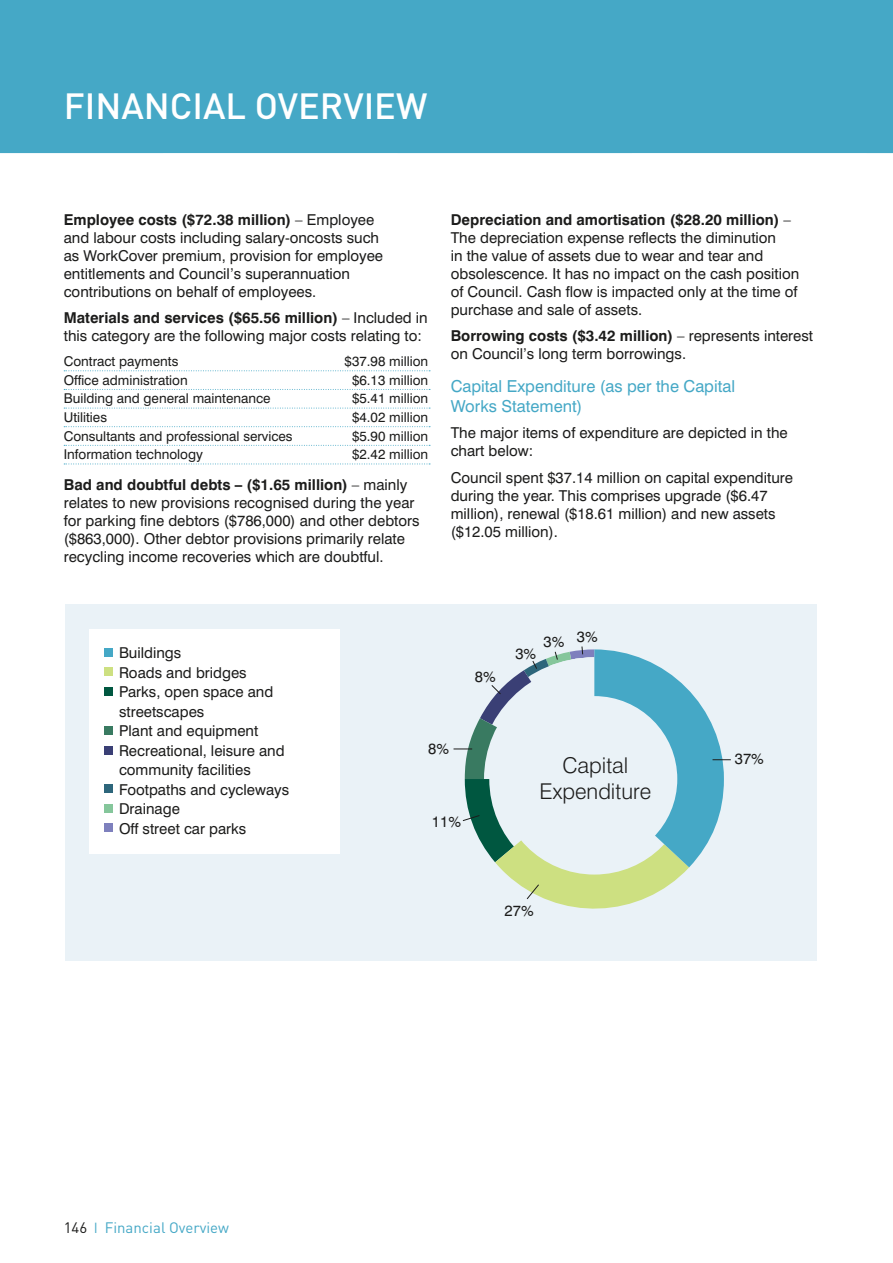
<style>
.page{position:relative;width:893px;height:1263px;background:#fff}
.page>*{position:absolute;margin:0;border:0;box-sizing:border-box;transform-origin:0 0}
.t1{font:500 36px "DIN";color:#fff}
.t2{font:300 21.75px/26.1px "Swiss 721 BT";color:#1c1c1b;text-align:center}
.t3{font:16.5px/19.8px "Swiss 721 BT";color:#45a8c6}
.t4{font:15px/18px "Swiss 721 BT";color:#1c1c1b}
.t5{font:15px "DIN";color:#45a8c6}
.t6{font:13.5px "Swiss 721 BT";color:#1c1c1b}
.s1{font-weight:700}
.s2{color:#1c1c1b}
</style>
<div class="page">
<div style="left:0;top:0;width:893px;height:153px;background:#45a8c6"></div>
<svg style="left:64px;top:370px;width:366px;height:1px"></svg>
<svg style="left:64px;top:389px;width:366px;height:1px"></svg>
<svg style="left:64px;top:408px;width:366px;height:1px"></svg>
<svg style="left:64px;top:426px;width:366px;height:1px"></svg>
<svg style="left:64px;top:445px;width:366px;height:1px"></svg>
<svg style="left:64px;top:464px;width:366px;height:1px"></svg>
<div style="left:65px;top:604px;width:751px;height:357px;background:#eaf2f7"></div>
<div style="left:89px;top:629px;width:251px;height:224px;background:#fff"></div>
<div style="left:105px;top:648px;width:8px;height:8px;background:#45a8c6"></div>
<div style="left:105px;top:668px;width:8px;height:8px;background:#cde081"></div>
<div style="left:105px;top:687px;width:8px;height:9px;background:#005740"></div>
<div style="left:105px;top:727px;width:8px;height:8px;background:#397a61"></div>
<div style="left:105px;top:824px;width:8px;height:8px;background:#7e80bd"></div>
<div style="left:105px;top:804px;width:8px;height:8px;background:#85c69b"></div>
<div style="left:105px;top:784px;width:8px;height:8px;background:#2d667b"></div>
<div style="left:105px;top:746px;width:8px;height:8px;background:#3a3f75"></div>
<svg style="left:453px;top:646px;width:278px;height:263px"></svg>
<h1 class="t1" style="left:64px;top:83px;width:365px">FINANCIAL OVERVIEW</h1>
<p class="t4" style="left:64px;top:210px;width:321px"><span class="s1">Employee costs ($72.38 million)</span> – Employee and labour costs including salary-oncosts such as WorkCover premium, provision for employee entitlements and Council’s superannuation contributions on behalf of employees.</p>
<p class="t4" style="left:64px;top:309px;width:366px"><span class="s1">Materials and services ($65.56 million)</span> – Included in this category are the following major costs relating to:</p>
<p class="t6" style="left:64px;top:353px;width:116px">Contract payments</p>
<p class="t6" style="left:345px;top:353px;width:85px">$37.98 million</p>
<p class="t6" style="left:64px;top:372px;width:125px">Office administration</p>
<p class="t6" style="left:352px;top:372px;width:78px">$6.13 million</p>
<p class="t6" style="left:64px;top:390px;width:208px">Building and general maintenance</p>
<p class="t6" style="left:352px;top:390px;width:78px">$5.41 million</p>
<p class="t6" style="left:64px;top:409px;width:45px">Utilities</p>
<p class="t6" style="left:352px;top:409px;width:78px">$4.02 million</p>
<p class="t6" style="left:64px;top:428px;width:230px">Consultants and professional services</p>
<p class="t6" style="left:352px;top:428px;width:78px">$5.90 million</p>
<p class="t6" style="left:64px;top:446px;width:141px">Information technology</p>
<p class="t6" style="left:352px;top:446px;width:78px">$2.42 million</p>
<p class="t4" style="left:64px;top:476px;width:357px"><span class="s1">Bad and doubtful debts – ($1.65 million)</span> – mainly relates to new provisions recognised during the year for parking fine debtors ($786,000) and other debtors ($863,000). Other debtor provisions primarily relate recycling income recoveries which are doubtful.</p>
<p class="t4" style="left:451px;top:210px;width:350px"><span class="s1">Depreciation and amortisation ($28.20 million)</span> – The depreciation expense reflects the diminution<br>in the value of assets due to wear and tear and obsolescence. It has no impact on the cash position of Council. Cash flow is impacted only at the time of purchase and sale of assets.</p>
<p class="t4" style="left:451px;top:327px;width:364px"><span class="s1">Borrowing costs ($3.42 million)</span> – represents interest on Council’s long term borrowings.</p>
<p class="t3" style="left:451px;top:376px;width:286px">Capital Expenditure (as per the Capital<br>Works Statement)</p>
<p class="t4" style="left:451px;top:424px;width:339px">The major items of expenditure are depicted in the chart below:</p>
<p class="t4" style="left:451px;top:468px;width:344px">Council spent $37.14 million on capital expenditure during the year. This comprises upgrade ($6.47 million), renewal ($18.61 million) and new assets ($12.05 million).</p>
<p class="t4" style="left:119px;top:643px;width:172px;line-height:19.5px">Buildings<br>Roads and bridges<br>Parks, open space and streetscapes<br>Plant and equipment<br>Recreational, leisure and community facilities<br>Footpaths and cycleways<br>Drainage<br>Off street car parks</p>
<p class="t5" style="left:64px;top:1218px;width:167px"><span class="s2">146</span> ❘ Financial Overview</p>
<p class="t4" style="left:475px;top:667px;width:22px">8%</p>
<p class="t4" style="left:515px;top:644px;width:22px">3%</p>
<p class="t4" style="left:544px;top:633px;width:22px">3%</p>
<p class="t4" style="left:577px;top:628px;width:22px">3%</p>
<p class="t4" style="left:428px;top:739px;width:22px">8%</p>
<p class="t4" style="left:432px;top:812px;width:31px">11%</p>
<h2 class="t2" style="left:540px;top:752px;width:113px">Capital<br>Expenditure</h2>
<p class="t4" style="left:505px;top:901px;width:31px">27%</p>
<p class="t4" style="left:735px;top:750px;width:31px">37%</p>
</div>
